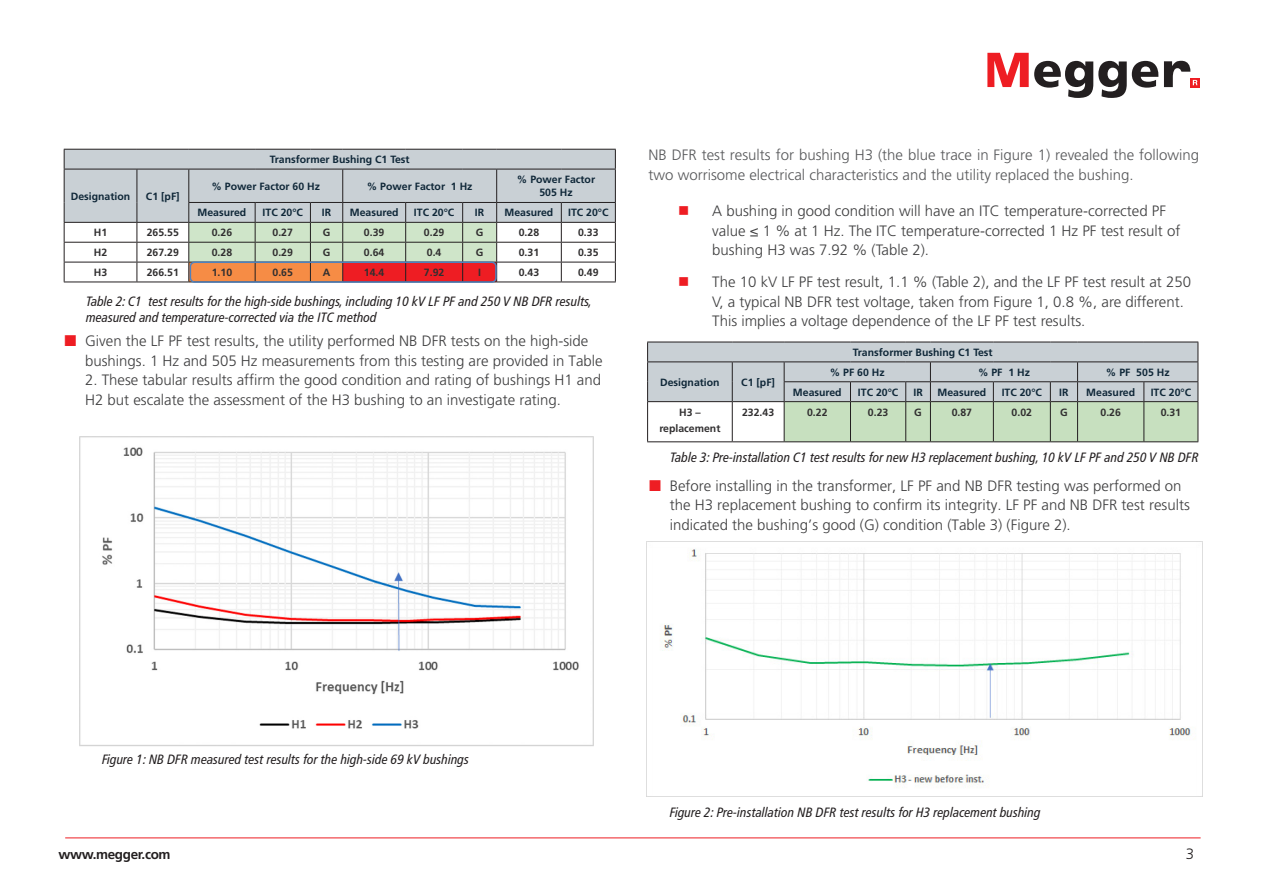
<style>
.page{position:relative;width:1263px;height:893px;background:#fff}
.page>*{position:absolute;margin:0;border:0;box-sizing:border-box;transform-origin:0 0}
.t1{font:300 15px/19.5px "Frutiger LT Pro";color:#3e3e3f}
.t2{font:300 15px/19.5px "Frutiger LT Pro";color:#57585a}
.t3{font:300 15px "Frutiger LT Std";color:#231f20}
.t4{font:italic condensed 13.5px/16.2px "Frutiger LT Pro";color:#231f20}
.t5{font:700 13.5px "Frutiger LT Std";letter-spacing:-.025em;color:#231f20}
.t6{font:700 10.5px/13.5px "Frutiger LT Pro";color:#0f2738;text-align:center}
.t7{font:700 10.5px/16.5px "Frutiger LT Std";color:#312f30;text-align:center}
</style>
<div class="page">
<hr style="left:65px;top:838px;width:1135px;height:1px;background:#ee1d23">
<svg style="left:987px;top:53px;width:171px;height:45px"></svg>
<svg style="left:1197px;top:78px;width:2px;height:9px"></svg>
<svg style="left:1164px;top:60px;width:33px;height:27px"></svg>
<svg style="left:64px;top:149px;width:552px;height:133px"></svg>
<hr style="left:64px;top:282px;width:73px;height:1px;background:#231f20">
<hr style="left:137px;top:282px;width:52px;height:1px;background:#231f20">
<hr style="left:189px;top:282px;width:66px;height:1px;background:#231f20">
<hr style="left:463px;top:282px;width:34px;height:1px;background:#231f20">
<hr style="left:497px;top:282px;width:64px;height:1px;background:#231f20">
<hr style="left:561px;top:282px;width:55px;height:1px;background:#231f20">
<img style="left:80px;top:437px;width:514px;height:309px">
<svg style="left:647px;top:342px;width:551px;height:100px;background:#c5cfc9"></svg>
<hr style="left:1077px;top:441px;width:67px;height:1px;background:#231f20">
<hr style="left:1144px;top:441px;width:54px;height:1px;background:#231f20">
<img style="left:647px;top:541px;width:556px;height:256px">
<div style="left:190px;top:261px;width:307px;height:22px;border:2px solid #4f81bd;border-radius:4px"></div>
<p class="t6" style="left:71px;top:189px;width:61px">Designation</p>
<p class="t6" style="left:146px;top:189px;width:35px">C1 [pF]</p>
<p class="t6" style="left:270px;top:153px;width:141px">Transformer Bushing C1 Test</p>
<p class="t6" style="left:211px;top:179px;width:110px">% Power Factor 60 Hz</p>
<p class="t6" style="left:367px;top:179px;width:107px">% Power Factor 1 Hz</p>
<p class="t6" style="left:517px;top:173px;width:80px">% Power Factor<br>505 Hz</p>
<p class="t6" style="left:198px;top:206px;width:50px">Measured</p>
<p class="t6" style="left:263px;top:206px;width:42px">ITC 20°C</p>
<p class="t6" style="left:322px;top:206px;width:11px">IR</p>
<p class="t6" style="left:350px;top:206px;width:50px">Measured</p>
<p class="t6" style="left:414px;top:206px;width:42px">ITC 20°C</p>
<p class="t6" style="left:475px;top:206px;width:11px">IR</p>
<p class="t6" style="left:505px;top:206px;width:50px">Measured</p>
<p class="t6" style="left:568px;top:206px;width:42px">ITC 20°C</p>
<p class="t7" style="left:94px;top:224px;width:15px">H1</p>
<p class="t7" style="left:147px;top:224px;width:34px">265.55</p>
<p class="t7" style="left:212px;top:224px;width:22px">0.26</p>
<p class="t7" style="left:273px;top:224px;width:22px">0.27</p>
<p class="t7" style="left:323px;top:224px;width:9px">G</p>
<p class="t7" style="left:364px;top:224px;width:22px">0.39</p>
<p class="t7" style="left:424px;top:224px;width:22px">0.29</p>
<p class="t7" style="left:476px;top:224px;width:9px">G</p>
<p class="t7" style="left:519px;top:224px;width:22px">0.28</p>
<p class="t7" style="left:578px;top:224px;width:22px">0.33</p>
<p class="t7" style="left:94px;top:244px;width:15px">H2</p>
<p class="t7" style="left:147px;top:244px;width:34px">267.29</p>
<p class="t7" style="left:212px;top:244px;width:22px">0.28</p>
<p class="t7" style="left:273px;top:244px;width:22px">0.29</p>
<p class="t7" style="left:323px;top:244px;width:9px">G</p>
<p class="t7" style="left:364px;top:244px;width:22px">0.64</p>
<p class="t7" style="left:427px;top:244px;width:16px">0.4</p>
<p class="t7" style="left:476px;top:244px;width:9px">G</p>
<p class="t7" style="left:519px;top:244px;width:22px">0.31</p>
<p class="t7" style="left:578px;top:244px;width:22px">0.35</p>
<p class="t7" style="left:94px;top:264px;width:15px">H3</p>
<p class="t7" style="left:147px;top:264px;width:34px">266.51</p>
<p class="t7" style="left:212px;top:264px;width:22px">1.10</p>
<p class="t7" style="left:273px;top:264px;width:22px">0.65</p>
<p class="t7" style="left:323px;top:264px;width:9px">A</p>
<p class="t7" style="left:364px;top:264px;width:22px">14.4</p>
<p class="t7" style="left:424px;top:264px;width:22px">7.92</p>
<p class="t7" style="left:478px;top:264px;width:4px">I</p>
<p class="t7" style="left:519px;top:264px;width:22px">0.43</p>
<p class="t7" style="left:578px;top:264px;width:22px">0.49</p>
<p class="t4" style="left:86px;top:293px;width:507px">Table 2: C1 test results for the high-side bushings, including 10 kV LF PF and 250 V NB DFR results, measured and temperature-corrected via the ITC method</p>
<p class="t1" style="left:85px;top:331px;width:519px">Given the LF PF test results, the utility performed NB DFR tests on the high-side bushings. 1 Hz and 505 Hz measurements from this testing are provided in Table</p>
<p class="t1" style="left:85px;top:370px;width:517px">2. These tabular results affirm the good condition and rating of bushings H1 and<br>H2 but escalate the assessment of the H3 bushing to an investigate rating.</p>
<p class="t2" style="left:648px;top:145px;width:552px">NB DFR test results for bushing H3 (the blue trace in Figure 1) revealed the following two worrisome electrical characteristics and the utility replaced the bushing.</p>
<p class="t1" style="left:712px;top:201px;width:470px">A bushing in good condition will have an ITC temperature-corrected PF value ≤ 1 % at 1 Hz. The ITC temperature-corrected 1 Hz PF test result of bushing H3 was 7.92 % (Table 2).</p>
<p class="t1" style="left:712px;top:272px;width:480px">The 10 kV LF PF test result, 1.1 % (Table 2), and the LF PF test result at 250<br>V, a typical NB DFR test voltage, taken from Figure 1, 0.8 %, are different.<br>This implies a voltage dependence of the LF PF test results.</p>
<p class="t6" style="left:660px;top:375px;width:61px">Designation</p>
<p class="t6" style="left:741px;top:375px;width:35px">C1 [pF]</p>
<p class="t6" style="left:853px;top:345px;width:141px">Transformer Bushing C1 Test</p>
<p class="t6" style="left:830px;top:365px;width:56px">% PF 60 Hz</p>
<p class="t6" style="left:978px;top:365px;width:53px">% PF 1 Hz</p>
<p class="t6" style="left:1106px;top:365px;width:65px">% PF 505 Hz</p>
<p class="t6" style="left:793px;top:385px;width:50px">Measured</p>
<p class="t6" style="left:858px;top:385px;width:42px">ITC 20°C</p>
<p class="t6" style="left:913px;top:385px;width:11px">IR</p>
<p class="t6" style="left:937px;top:385px;width:50px">Measured</p>
<p class="t6" style="left:1002px;top:385px;width:42px">ITC 20°C</p>
<p class="t6" style="left:1059px;top:385px;width:11px">IR</p>
<p class="t6" style="left:1086px;top:385px;width:50px">Measured</p>
<p class="t6" style="left:1151px;top:385px;width:42px">ITC 20°C</p>
<p class="t7" style="left:659px;top:404px;width:63px">H3 – replacement</p>
<p class="t7" style="left:742px;top:404px;width:34px">232.43</p>
<p class="t7" style="left:807px;top:404px;width:22px">0.22</p>
<p class="t7" style="left:868px;top:404px;width:22px">0.23</p>
<p class="t7" style="left:914px;top:404px;width:9px">G</p>
<p class="t7" style="left:952px;top:404px;width:22px">0.87</p>
<p class="t7" style="left:1012px;top:404px;width:22px">0.02</p>
<p class="t7" style="left:1060px;top:404px;width:9px">G</p>
<p class="t7" style="left:1100px;top:404px;width:22px">0.26</p>
<p class="t7" style="left:1161px;top:404px;width:22px">0.31</p>
<p class="t4" style="left:670px;top:449px;width:530px">Table 3: Pre-installation C1 test results for new H3 replacement bushing, 10 kV LF PF and 250 V NB DFR</p>
<p class="t1" style="left:670px;top:476px;width:522px">Before installing in the transformer, LF PF and NB DFR testing was performed on the H3 replacement bushing to confirm its integrity. LF PF and NB DFR test results indicated the bushing’s good (G) condition (Table 3) (Figure 2).</p>
<p class="t4" style="left:102px;top:751px;width:369px">Figure 1: NB DFR measured test results for the high-side 69 kV bushings</p>
<p class="t4" style="left:670px;top:804px;width:372px">Figure 2: Pre-installation NB DFR test results for H3 replacement bushing</p>
<p class="t5" style="left:58px;top:846px;width:114px">www.megger.com</p>
<p class="t3" style="left:1186px;top:845px;width:10px">3</p>
</div>
